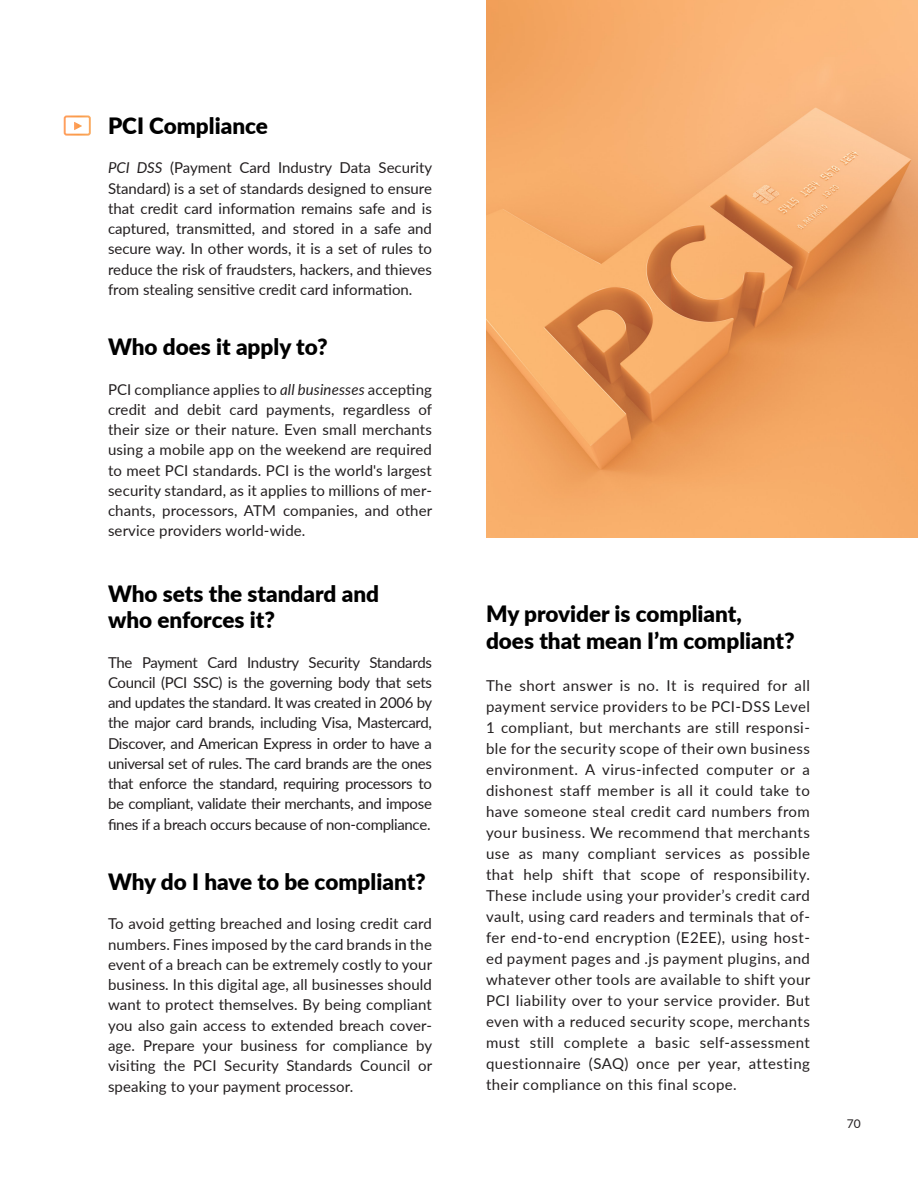
<style>
.page{position:relative;width:918px;height:1188px;background:#fff}
.page>*{position:absolute;margin:0;border:0;box-sizing:border-box;transform-origin:0 0}
.heading_4{font:900 22.5px "Lato";color:#000}
.heading_3{font:900 22.5px "Lato";color:#000}
.t1{font:15px/20.2px "Lato";letter-spacing:.01em;color:#231f20;text-align:justify}
.t2{font:12px "Lato";color:#231f20}
.s1{font-style:italic}
</style>
<div class="page">
<img style="left:486px;top:0;width:432px;height:538px">
<div style="left:64px;top:116px;width:27px;height:20px;border:2px solid #fff;border-radius:2px"></div>
<svg style="left:74px;top:122px;width:8px;height:8px"></svg>
<p class="heading_3" style="left:108px;top:108px;width:162px">PCI Compliance</p>
<p class="t1" style="left:108px;top:157px;width:326px"><span class="s1">PCI DSS</span> (Payment Card Industry Data Security Standard) is a set of standards designed to ensure that credit card information remains safe and is captured, transmitted, and stored in a safe and secure way. In other words, it is a set of rules to reduce the risk of fraudsters, hackers, and thieves from stealing sensitive credit card information.</p>
<p class="heading_4" style="left:108px;top:330px;width:221px">Who does it apply to?</p>
<p class="t1" style="left:108px;top:378px;width:326px">PCI compliance applies to <span class="s1">all businesses</span> accepting credit and debit card payments, regardless of their size or their nature. Even small merchants using a mobile app on the weekend are required to meet PCI standards. PCI is the world's largest security standard, as it applies to millions of mer&shy;chants, processors, ATM companies, and other service providers world-wide.</p>
<p class="heading_4" style="left:108px;top:577px;width:273px">Who sets the standard and</p>
<p class="heading_4" style="left:108px;top:603px;width:169px">who enforces it?</p>
<p class="t1" style="left:108px;top:651px;width:326px">The Payment Card Industry Security Standards Council (PCI SSC) is the governing body that sets and updates the standard. It was created in 2006 by the major card brands, including Visa, Mastercard, Discover, and American Express in order to have a universal set of rules. The card brands are the ones that enforce the standard, requiring processors to be compliant, validate their merchants, and impose fines if a breach occurs because of non-compliance.</p>
<p class="heading_4" style="left:108px;top:864px;width:319px">Why do I have to be compliant?</p>
<p class="t1" style="left:108px;top:913px;width:326px">To avoid getting breached and losing credit card numbers. Fines imposed by the card brands in the event of a breach can be extremely costly to your business. In this digital age, all businesses should want to protect themselves. By being compliant you also gain access to extended breach cover&shy;age. Prepare your business for compliance by visiting the PCI Security Standards Council or speaking to your payment processor.</p>
<p class="heading_4" style="left:486px;top:597px;width:257px">My provider is compliant,</p>
<p class="heading_4" style="left:486px;top:624px;width:310px">does that mean I’m compliant?</p>
<p class="t1" style="left:486px;top:675px;width:326px;line-height:21px">The short answer is no. It is required for all payment service providers to be PCI-DSS Level 1 compliant, but merchants are still responsi&shy;ble for the security scope of their own business environment. A virus-infected computer or a dishonest staff member is all it could take to have someone steal credit card numbers from your business. We recommend that merchants use as many compliant services as possible that help shift that scope of responsibility.<br>These include using your provider’s credit card vault, using card readers and terminals that of&shy;fer end-to-end encryption (E2EE), using host&shy;ed payment pages and .js payment plugins, and whatever other tools are available to shift your PCI liability over to your service provider. But even with a reduced security scope, merchants must still complete a basic self-assessment questionnaire (SAQ) once per year, attesting their compliance on this final scope.</p>
<p class="t2" style="left:847px;top:1115px;width:15px">70</p>
</div>
